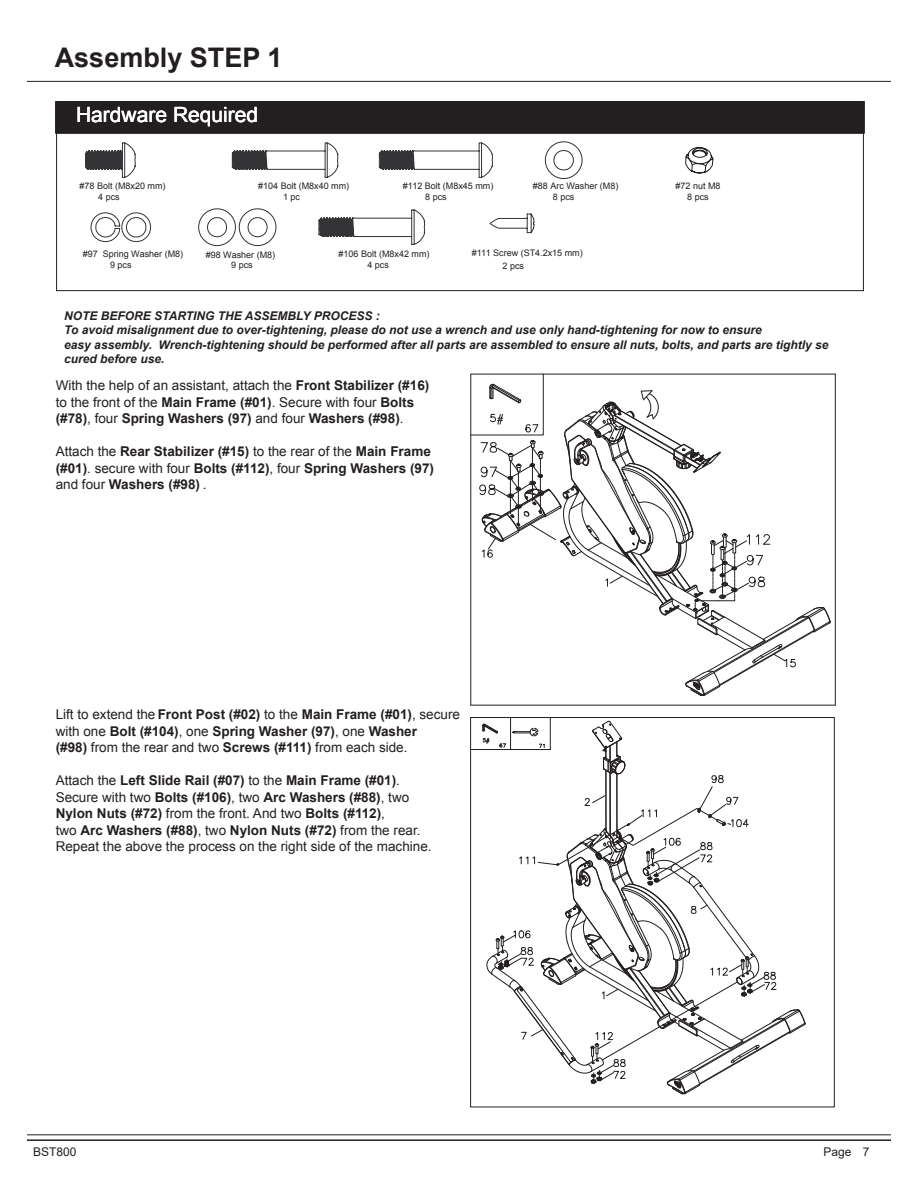
<style>
.page{position:relative;width:918px;height:1188px;background:#fff}
.page>*{position:absolute;margin:0;border:0;box-sizing:border-box;transform-origin:0 0}
.t1{font:700 27px "Arial";color:#231f20}
.t2{font:21px "Arial";color:#fff}
.t3{font:13.5px/16.4px "Arial";color:#231f20}
.t4{font:700 13.5px/16.5px "Arial";color:#231f20}
.t5{font:italic 700 12px/14.4px "Arial";color:#231f20}
.t6{font:12px "Arial";color:#231f20}
.t7{font:9px/10.8px "Arial";color:#231f20}
.s1{font-weight:700}
.s2{font-weight:400}
</style>
<div class="page">
<hr style="left:27px;top:1139px;width:864px;height:2px;background:#231f20">
<svg style="left:27px;top:81px;width:864px;height:1px"></svg>
<hr style="left:27px;top:1134px;width:864px;height:1px;background:#231f20">
<svg style="left:85px;top:143px;width:51px;height:35px"></svg>
<svg style="left:91px;top:212px;width:60px;height:30px"></svg>
<svg style="left:198px;top:208px;width:78px;height:38px"></svg>
<svg style="left:232px;top:143px;width:106px;height:35px"></svg>
<svg style="left:319px;top:210px;width:106px;height:35px"></svg>
<svg style="left:379px;top:143px;width:114px;height:35px"></svg>
<svg style="left:545px;top:141px;width:37px;height:38px"></svg>
<svg style="left:685px;top:147px;width:28px;height:26px"></svg>
<svg style="left:490px;top:214px;width:45px;height:19px"></svg>
<div style="left:55px;top:101px;width:810px;height:33px;background:#231f20"></div>
<svg style="left:470px;top:1095px;width:365px;height:13px"></svg>
<svg style="left:470px;top:717px;width:365px;height:378px"></svg>
<svg style="left:470px;top:373px;width:366px;height:333px"></svg>
<h1 class="t1" style="left:55px;top:38px;width:229px">Assembly STEP 1</h1>
<h2 class="t2" style="left:76px;top:101px;width:184px">Hardware Required</h2>
<p class="t7" style="left:80px;top:181px;width:88px">#78 Bolt (M8x20 mm)</p>
<p class="t7" style="left:98px;top:192px;width:23px">4 pcs</p>
<p class="t7" style="left:425px;top:181px;width:70px;text-indent:-22px">#112 Bolt (M8x45 mm)<br>8 pcs</p>
<p class="t7" style="left:676px;top:181px;width:47px;text-align:center">#72 nut M8<br>8 pcs</p>
<p class="t7" style="left:283px;top:181px;width:68px;text-indent:-25px">#104 Bolt (M8x40 mm)<br>1 pc</p>
<p class="t7" style="left:553px;top:181px;width:67px;text-indent:-20px">#88 Arc Washer (M8)<br>8 pcs</p>
<p class="t7" style="left:110px;top:249px;width:75px;text-indent:-27px">#97 Spring Washer (M8)<br>9 pcs</p>
<p class="t7" style="left:231px;top:260px;width:23px">9 pcs</p>
<p class="t7" style="left:206px;top:249px;width:71px">#98 Washer (M8)</p>
<p class="t7" style="left:338px;top:249px;width:93px">#106 Bolt (M8x42 mm)</p>
<p class="t7" style="left:367px;top:260px;width:23px">4 pcs</p>
<p class="t7" style="left:503px;top:247px;width:82px;line-height:12.6px;text-indent:-31px">#111 Screw (ST4.2x15 mm)<br>2 pcs</p>
<p class="t5" style="left:64px;top:309px;width:766px">NOTE BEFORE STARTING THE ASSEMBLY PROCESS :<br>To avoid misalignment due to over-tightening, please do not use a wrench and use only hand-tightening for now to ensure<br>easy assembly. Wrench-tightening should be performed after all parts are assembled to ensure all nuts, bolts, and parts are tightly se cured before use.</p>
<p class="t3" style="left:56px;top:377px;width:375px">With the help of an assistant, attach the <span class="s1">Front Stabilizer (#16) </span>to the front of the <span class="s1">Main Frame (#01)</span>. Secure with four <span class="s1">Bolts (#78)</span>, four <span class="s1">Spring Washers (97)</span> and four <span class="s1">Washers (#98)</span>.</p>
<p class="t4" style="left:56px;top:444px;width:380px"><span class="s2">Attach the</span> Rear Stabilizer (#15) <span class="s2">to the rear of the</span> Main Frame (#01)<span class="s2">. secure with four</span> Bolts (#112)<span class="s2">, four</span> Spring Washers (97) <span class="s2">and four</span> Washers (#98) <span class="s2">.</span></p>
<p class="t4" style="left:56px;top:707px;width:406px"><span class="s2">Lift to extend the</span> Front Post (#02) <span class="s2">to the</span> Main Frame (#01)<span class="s2">, secure with one</span> Bolt (#104)<span class="s2">, one</span> Spring Washer (97)<span class="s2">, one</span> Washer<br>(#98) <span class="s2">from the rear and two</span> Screws (#111) <span class="s2">from each side.</span></p>
<p class="t3" style="left:56px;top:773px;width:377px">Attach the <span class="s1">Left Slide Rail (#07)</span> to the <span class="s1">Main Frame (#01)</span>.<br>Secure with two <span class="s1">Bolts (#106)</span>, two <span class="s1">Arc Washers (#88)</span>, two <span class="s1">Nylon Nuts (#72)</span> from the front. And two <span class="s1">Bolts (#112)</span>,<br>two <span class="s1">Arc Washers (#88)</span>, two <span class="s1">Nylon Nuts (#72)</span> from the rear.<br>Repeat the above the process on the right side of the machine.</p>
<p class="t6" style="left:33px;top:1144px;width:45px">BST800</p>
<p class="t6" style="left:824px;top:1144px;width:48px">Page 7</p>
</div>
